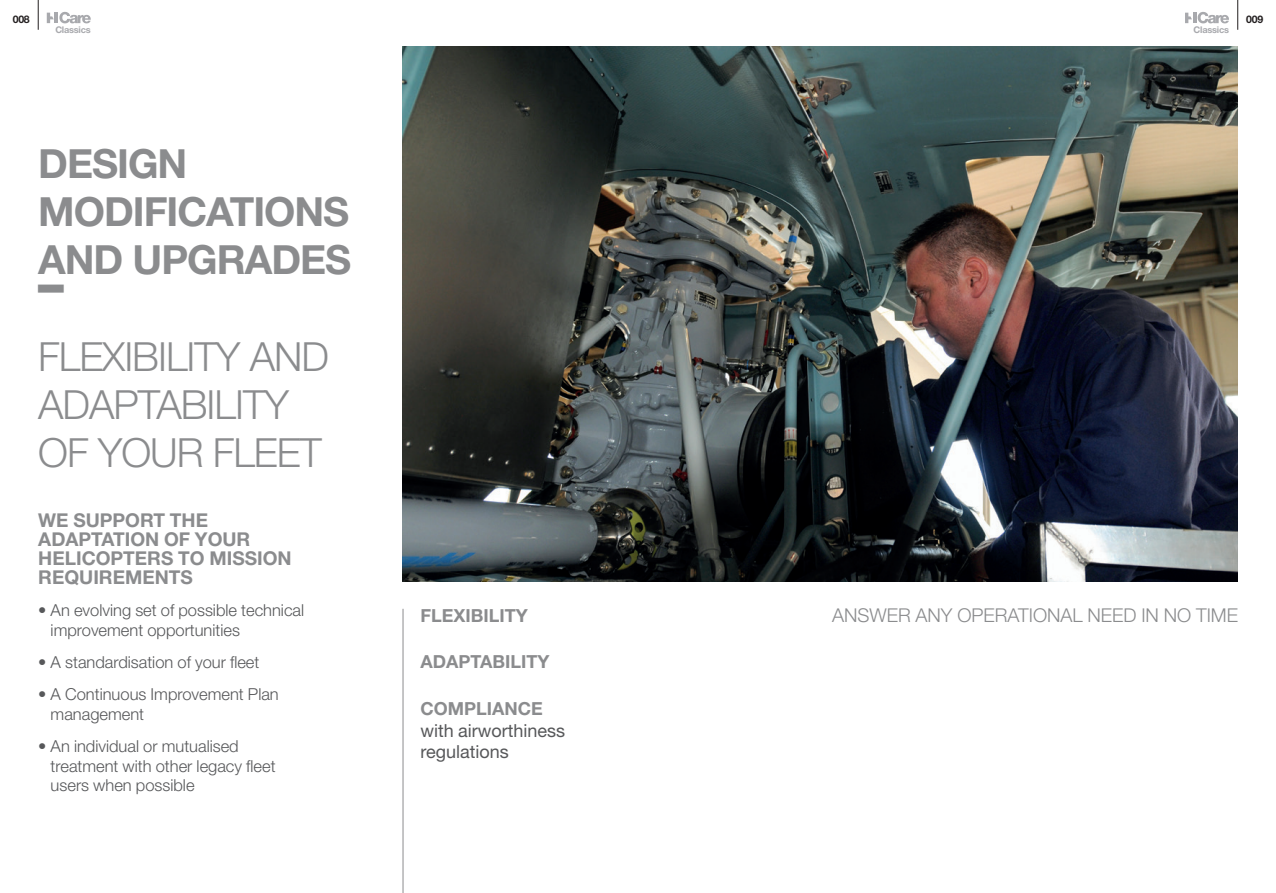
<style>
.page{position:relative;width:1276px;height:893px;background:#fff}
.page>*{position:absolute;margin:0;border:0;box-sizing:border-box;transform-origin:0 0}
.t1{font:300 40.2px/48.3px "Helvetica Neue LT Std";letter-spacing:-.025em;color:#8b8c8e}
.t2{font:700 40.2px/48.3px "Helvetica Neue LT Std";letter-spacing:-.025em;color:#8b8c8e}
.t3{font:700 40.2px "Full Stop";color:#8b8c8e}
.t4{font:700 19.05px/19px "Helvetica Neue LT Std";color:#8b8c8e}
.t5{font:300 19.05px "Helvetica Neue LT Std";color:#8b8c8e}
.t6{font:700 18px "Helvetica Neue LT Std";color:#8b8c8e}
.t7{font:18px/21.6px "Helvetica Neue LT Std";color:#57585a}
.t8{font:300 16.5px/19.5px "Helvetica Neue LT Std";color:#57585a}
.t9{font:700 10.5px "Helvetica Neue LT Std";letter-spacing:-.025em;color:#231f20}
.t10{font:700 9.15px "Helvetica Neue LT Std";letter-spacing:-.025em;color:#a8a9ad}
</style>
<div class="page">
<hr style="left:1237px;top:0;width:1px;height:30px;background:#231f20">
<hr style="left:38px;top:0;width:1px;height:30px;background:#231f20">
<svg style="left:47px;top:12px;width:44px;height:11px"></svg>
<svg style="left:1185px;top:12px;width:44px;height:11px"></svg>
<img style="left:403px;top:47px;width:834px;height:535px">
<hr style="left:403px;top:609px;width:1px;height:284px;background:#8b8c8e">
<p class="t9" style="left:13px;top:13px;width:18px">008</p>
<p class="t9" style="left:1246px;top:13px;width:18px">009</p>
<p class="t10" style="left:55px;top:24px;width:37px">Classics</p>
<p class="t10" style="left:1193px;top:24px;width:37px">Classics</p>
<h1 class="t2" style="left:38px;top:138px;width:314px">DESIGN<br>MODIFICATIONS<br>AND UPGRADES</h1>
<h1 class="t3" style="left:38px;top:285px;width:27px">_</h1>
<h1 class="t1" style="left:38px;top:331px;width:292px">FLEXIBILITY AND<br>ADAPTABILITY<br>OF YOUR FLEET</h1>
<p class="t4" style="left:38px;top:510px;width:255px">WE SUPPORT THE<br>ADAPTATION OF YOUR<br>HELICOPTERS TO MISSION<br>REQUIREMENTS</p>
<p class="t8" style="left:51px;top:600px;width:255px;text-indent:-12px">• An evolving set of possible technical improvement opportunities</p>
<p class="t8" style="left:38px;top:652px;width:223px">• A standardisation of your fleet</p>
<p class="t8" style="left:51px;top:684px;width:230px;text-indent:-12px">• A Continuous Improvement Plan management</p>
<p class="t8" style="left:51px;top:736px;width:226px;text-indent:-12px">• An individual or mutualised treatment with other legacy fleet users when possible</p>
<p class="t6" style="left:420px;top:604px;width:109px">FLEXIBILITY</p>
<p class="t5" style="left:832px;top:604px;width:407px">ANSWER ANY OPERATIONAL NEED IN NO TIME</p>
<p class="t6" style="left:420px;top:651px;width:130px">ADAPTABILITY</p>
<p class="t6" style="left:420px;top:698px;width:124px">COMPLIANCE</p>
<p class="t7" style="left:420px;top:719px;width:146px">with airworthiness regulations</p>
</div>
